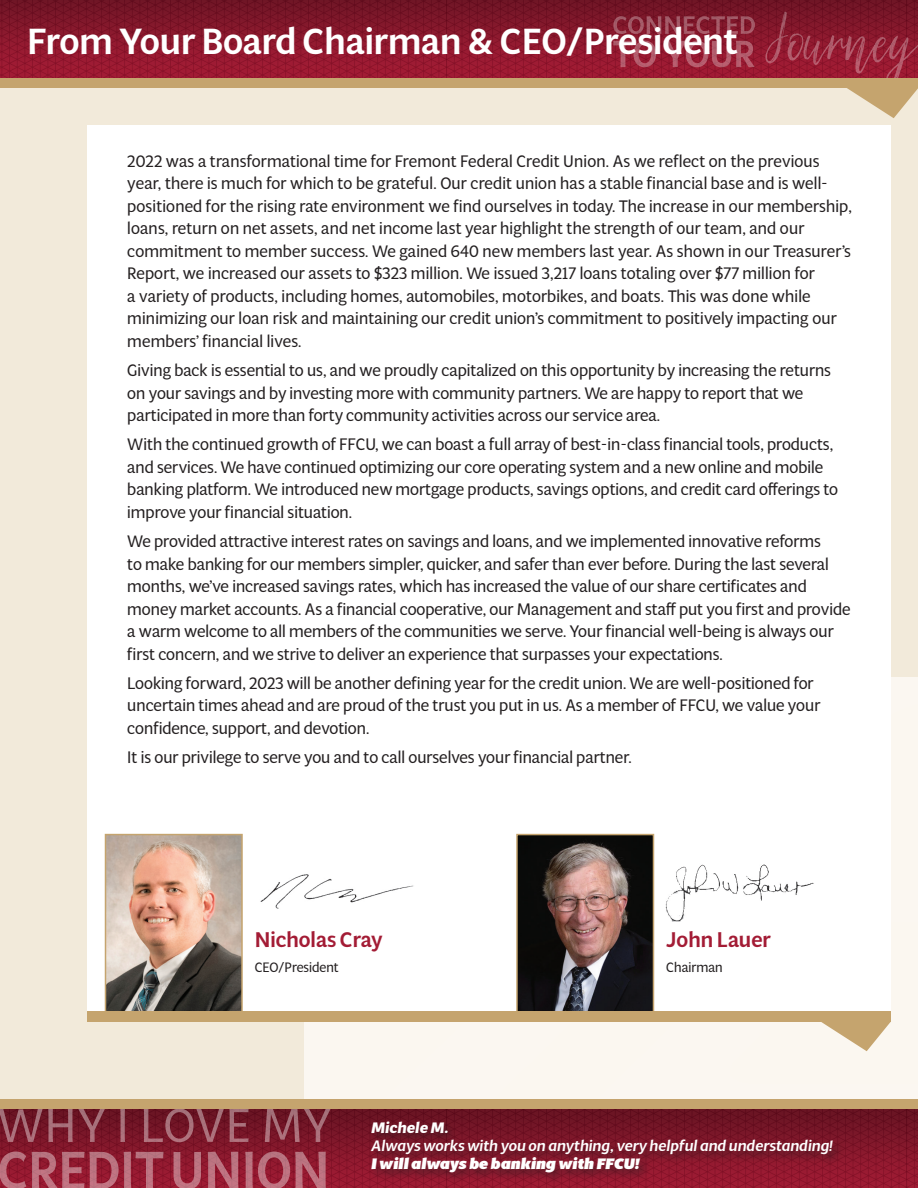
<style>
.page{position:relative;width:918px;height:1188px;background:#f2eada}
.page>*{position:absolute;margin:0;border:0;box-sizing:border-box;transform-origin:0 0}
.t1{font:500 36px "Multi Display";color:#fff}
.t2{font:500 21px "Multi Display";color:#a31c35}
.t3{font:16.5px/22.5px "Multi Display";color:#231f20}
.t4{font:italic 500 15px "Multi Display";color:#fff}
.t5{font:italic 15px "Multi Display Poster";color:#fff}
.t6{font:italic 700 15px "Multi Display";color:#fff}
.t7{font:13.5px "Multi Display";color:#231f20}
</style>
<div class="page">
<div style="left:304px;top:678px;width:614px;height:421px;background:#fbf7f0"></div>
<img style="left:0;top:0;width:918px;height:78px">
<div style="left:0;top:78px;width:918px;height:10px;background:#c5a46e"></div>
<div style="left:87px;top:125px;width:804px;height:891px;background:#fff"></div>
<svg style="left:804px;top:1021px;width:87px;height:30px;background:#e4d4b9"></svg>
<img style="left:0;top:1108px;width:918px;height:80px">
<div style="left:369px;top:1120px;width:476px;height:65px;background:#231f20;opacity:.5"></div>
<svg style="left:0;top:1152px;width:326px;height:36px;background:#a54355"></svg>
<svg style="left:0;top:1108px;width:331px;height:34px;background:#81303d"></svg>
<div style="left:0;top:1099px;width:918px;height:9px;background:#c5a46e"></div>
<svg style="left:104px;top:833px;width:139px;height:178px;background:#ae9586"></svg>
<img style="left:516px;top:833px;width:139px;height:178px">
<div style="left:87px;top:1011px;width:804px;height:10px;background:#c5a46e"></div>
<img style="left:665px;top:864px;width:149px;height:58px">
<img style="left:260px;top:874px;width:154px;height:35px">
<svg style="left:613px;top:41px;width:141px;height:26px;background:#a03449"></svg>
<svg style="left:613px;top:16px;width:142px;height:18px;background:#8f3344"></svg>
<svg style="left:765px;top:12px;width:153px;height:106px"></svg>
<h1 class="t1" style="left:27px;top:16px;width:713px">From Your Board Chairman &amp; CEO/President</h1>
<p class="t3" style="left:127px;top:149px;width:726px">2022 was a transformational time for Fremont Federal Credit Union. As we reflect on the previous year, there is much for which to be grateful. Our credit union has a stable financial base and is well&shy;positioned for the rising rate environment we find ourselves in today. The increase in our membership, loans, return on net assets, and net income last year highlight the strength of our team, and our commitment to member success. We gained 640 new members last year. As shown in our Treasurer’s Report, we increased our assets to $323 million. We issued 3,217 loans totaling over $77 million for<br>a variety of products, including homes, automobiles, motorbikes, and boats. This was done while minimizing our loan risk and maintaining our credit union’s commitment to positively impacting our members’ financial lives.</p>
<p class="t3" style="left:127px;top:358px;width:705px">Giving back is essential to us, and we proudly capitalized on this opportunity by increasing the returns on your savings and by investing more with community partners. We are happy to report that we participated in more than forty community activities across our service area.</p>
<p class="t3" style="left:127px;top:432px;width:712px">With the continued growth of FFCU, we can boast a full array of best-in-class financial tools, products, and services. We have continued optimizing our core operating system and a new online and mobile banking platform. We introduced new mortgage products, savings options, and credit card offerings to improve your financial situation.</p>
<p class="t3" style="left:127px;top:529px;width:725px">We provided attractive interest rates on savings and loans, and we implemented innovative reforms<br>to make banking for our members simpler, quicker, and safer than ever before. During the last several months, we’ve increased savings rates, which has increased the value of our share certificates and money market accounts. As a financial cooperative, our Management and staff put you first and provide a warm welcome to all members of the communities we serve. Your financial well-being is always our first concern, and we strive to deliver an experience that surpasses your expectations.</p>
<p class="t3" style="left:127px;top:671px;width:695px">Looking forward, 2023 will be another defining year for the credit union. We are well-positioned for uncertain times ahead and are proud of the trust you put in us. As a member of FFCU, we value your confidence, support, and devotion.</p>
<p class="t3" style="left:127px;top:745px;width:506px">It is our privilege to serve you and to call ourselves your financial partner.</p>
<p class="t2" style="left:255px;top:925px;width:129px">Nicholas Cray</p>
<p class="t7" style="left:255px;top:958px;width:86px">CEO/President</p>
<p class="t2" style="left:666px;top:925px;width:106px">John Lauer</p>
<p class="t7" style="left:666px;top:958px;width:58px">Chairman</p>
<p class="t6" style="left:372px;top:1117px;width:78px">Michele M.</p>
<p class="t4" style="left:372px;top:1135px;width:463px">Always works with you on anything, very helpful and understanding!</p>
<p class="t5" style="left:372px;top:1153px;width:270px">I will always be banking with FFCU!</p>
</div>
